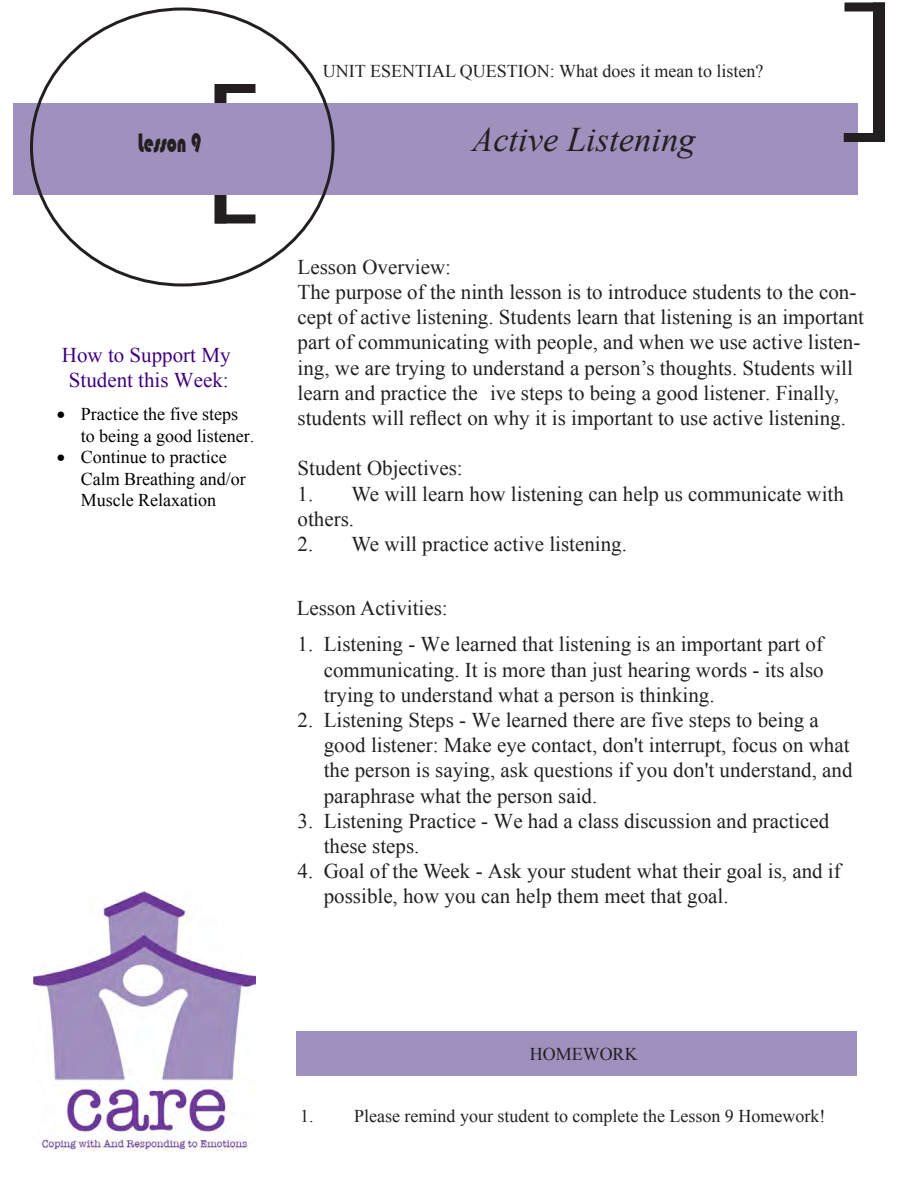
<style>
.page{position:relative;width:918px;height:1188px;background:#fff}
.page>*{position:absolute;margin:0;border:0;box-sizing:border-box;transform-origin:0 0}
.t1{font:italic 34.5px "Times New Roman";color:#231f20}
.t2{font:27.6px "Bauhaus 93";color:#231f20;scale:.65 1}
.t3{font:21px/25.2px "Times New Roman";color:#231f20}
.t4{font:21px/25.2px "Times New Roman";color:#400080;text-align:center}
.t5{font:18px "Times New Roman";color:#231f20}
.t6{font:18px/21.6px "Times New Roman";color:#000}
.t7{font:18px "Times New Roman";color:#231f20}
.s1{font-style:inherit}
</style>
<div class="page">
<div style="left:214px;top:84px;width:12px;height:140px;background:#231f20"></div>
<div style="left:873px;top:2px;width:12px;height:140px;background:#231f20"></div>
<div style="left:14px;top:104px;width:844px;height:91px;background:#9f90bd"></div>
<div style="left:215px;top:84px;width:40px;height:9px;background:#231f20"></div>
<div style="left:215px;top:214px;width:40px;height:10px;background:#231f20"></div>
<div style="left:844px;top:133px;width:40px;height:9px;background:#231f20"></div>
<div style="left:844px;top:2px;width:41px;height:9px;background:#231f20"></div>
<img style="left:33px;top:891px;width:222px;height:260px">
<div style="left:296px;top:1031px;width:561px;height:45px;background:#9f90bd"></div>
<p class="t5" style="left:323px;top:58px;width:442px">UNIT ESENTIAL QUESTION: What does it mean to listen?</p>
<p class="t2" style="left:138px;top:127px;width:99px">Lesson 9</p>
<p class="t1" style="left:472px;top:116px;width:225px">Active Listening</p>
<p class="t4" style="left:62px;top:342px;width:170px">How to Support My<br>Student this Week:</p>
<p class="t6" style="left:81px;top:403px;width:175px;text-indent:-24px">• Practice the five steps to being a good listener.</p>
<p class="t6" style="left:81px;top:446px;width:166px;text-indent:-24px">• Continue to practice<br>Calm Breathing and/or<br>Muscle Relaxation</p>
<p class="t3" style="left:298px;top:254px;width:568px">Lesson Overview:<br>The purpose of the ninth lesson is to introduce students to the con&shy;cept of active listening. Students learn that listening is an important part of communicating with people, and when we use active listen&shy;ing, we are trying to understand a person’s thoughts. Students will learn and practice the ive steps to being a good listener. Finally, students will reflect on why it is important to use active listening.</p>
<p class="t3" style="left:298px;top:455px;width:167px">Student Objectives:</p>
<p class="t3" style="left:298px;top:481px;width:548px">1. We will learn how listening can help us communicate with others.</p>
<p class="t3" style="left:298px;top:531px;width:331px">2. We will practice active listening.</p>
<p class="t3" style="left:297px;top:595px;width:153px">Lesson Activities:</p>
<p class="t3" style="left:324px;top:631px;width:501px;text-align:justify;text-indent:-26px">1. Listening - We learned that listening is an important part of communicating. It is more than just hearing words - its also trying to understand what a person is thinking.</p>
<p class="t3" style="left:324px;top:707px;width:530px;text-indent:-26px">2. Listening Steps - We learned there are five steps to being a good listener: Make eye contact, don't interrupt, focus on what the person is saying, ask questions if you don't understand, and paraphrase what the person said.</p>
<p class="t3" style="left:324px;top:808px;width:507px;text-indent:-26px">3. Listening Practice - We had a class discussion and practiced these steps.</p>
<p class="t3" style="left:324px;top:858px;width:518px;text-indent:-26px">4. Goal of the Week - Ask your student what their goal is, and if possible, how you can help them meet that goal.</p>
<p class="t7" style="left:530px;top:1042px;width:109px">HOMeWOrK</p>
<p class="t5" style="left:300px;top:1104px;width:527px">1. Please remind your student to complete the Lesson <span class="s1">9</span> Homework!</p>
</div>
